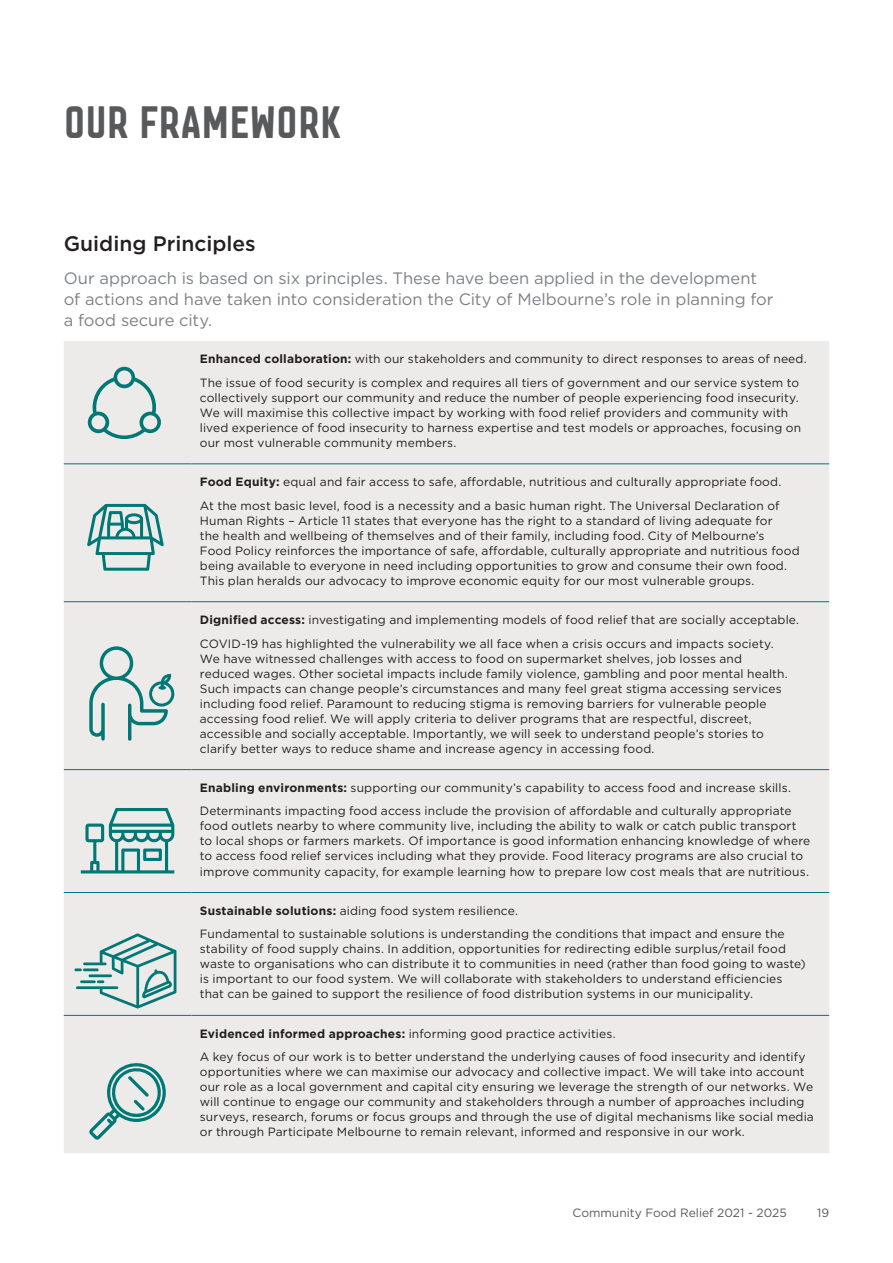
<style>
.page{position:relative;width:893px;height:1263px;background:#fff}
.page>*{position:absolute;margin:0;border:0;box-sizing:border-box;transform-origin:0 0}
.t1{font:48px "Co M";color:#58595b}
.t2{font:500 21px "Gotham";color:#231f20}
.t3{font:16.5px/21px "Gotham";letter-spacing:-.005em;color:#7c8185}
.t4{font:12px/15px "Gotham";letter-spacing:.01em;color:#231f20}
.t5{font:12px "Gotham";color:#58595b}
.s1{font-weight:700}
</style>
<div class="page">
<hr style="left:0;top:935px;width:1px;height:328px;background:#6d6e71">
<div style="left:64px;top:341px;width:765px;height:812px;background:#edebe9"></div>
<hr style="left:64px;top:463px;width:127px;height:1px;background:#007875">
<hr style="left:191px;top:463px;width:638px;height:1px;background:#007875">
<hr style="left:64px;top:601px;width:127px;height:1px;background:#007875">
<hr style="left:191px;top:601px;width:638px;height:1px;background:#007875">
<hr style="left:64px;top:769px;width:127px;height:1px;background:#007875">
<hr style="left:191px;top:769px;width:638px;height:1px;background:#007875">
<hr style="left:64px;top:892px;width:127px;height:1px;background:#007875">
<hr style="left:191px;top:892px;width:638px;height:1px;background:#007875">
<hr style="left:64px;top:1015px;width:127px;height:1px;background:#007875">
<hr style="left:191px;top:1015px;width:638px;height:1px;background:#007875">
<svg style="left:89px;top:1062px;width:77px;height:78px;background:#b4cfcd"></svg>
<svg style="left:87px;top:504px;width:77px;height:67px;background:#9fc5c3"></svg>
<svg style="left:87px;top:366px;width:74px;height:73px;background:#bed4d2"></svg>
<svg style="left:74px;top:933px;width:102px;height:75px;background:#b4cfcd"></svg>
<svg style="left:89px;top:646px;width:86px;height:95px;background:#c2d6d4"></svg>
<svg style="left:81px;top:808px;width:93px;height:65px;background:#9dc4c1"></svg>
<h1 class="t1" style="left:64px;top:88px;width:278px">OUR FRAMEWORK</h1>
<h2 class="t2" style="left:64px;top:229px;width:194px">Guiding Principles</h2>
<h3 class="t3" style="left:64px;top:268px;width:711px">Our approach is based on six principles. These have been applied in the development of actions and have taken into consideration the City of Melbourne’s role in planning for a food secure city.</h3>
<p class="t4" style="left:200px;top:347px;width:608px;line-height:23.5px"><span class="s1">Enhanced collaboration:</span> with our stakeholders and community to direct responses to areas of need.<br>The issue of food security is complex and requires all tiers of government and our service system to</p>
<p class="t4" style="left:200px;top:390px;width:603px">collectively support our community and reduce the number of people experiencing food insecurity.<br>We will maximise this collective impact by working with food relief providers and community with lived experience of food insecurity to harness expertise and test models or approaches, focusing on our most vulnerable community members.</p>
<p class="t4" style="left:200px;top:470px;width:583px;line-height:23.5px"><span class="s1">Food Equity:</span> equal and fair access to safe, affordable, nutritious and culturally appropriate food.<br>At the most basic level, food is a necessity and a basic human right. The Universal Declaration of</p>
<p class="t4" style="left:200px;top:513px;width:601px">Human Rights – Article 11 states that everyone has the right to a standard of living adequate for<br>the health and wellbeing of themselves and of their family, including food. City of Melbourne’s<br>Food Policy reinforces the importance of safe, affordable, culturally appropriate and nutritious food being available to everyone in need including opportunities to grow and consume their own food.<br>This plan heralds our advocacy to improve economic equity for our most vulnerable groups.</p>
<p class="t4" style="left:200px;top:608px;width:601px;line-height:23.5px"><span class="s1">Dignified access:</span> investigating and implementing models of food relief that are socially acceptable.<br>COVID-19 has highlighted the vulnerability we all face when a crisis occurs and impacts society.</p>
<p class="t4" style="left:200px;top:651px;width:589px">We have witnessed challenges with access to food on supermarket shelves, job losses and reduced wages. Other societal impacts include family violence, gambling and poor mental health.<br>Such impacts can change people’s circumstances and many feel great stigma accessing services including food relief. Paramount to reducing stigma is removing barriers for vulnerable people accessing food relief. We will apply criteria to deliver programs that are respectful, discreet, accessible and socially acceptable. Importantly, we will seek to understand people’s stories to clarify better ways to reduce shame and increase agency in accessing food.</p>
<p class="t4" style="left:200px;top:776px;width:593px;line-height:23.5px"><span class="s1">Enabling environments:</span> supporting our community’s capability to access food and increase skills.<br>Determinants impacting food access include the provision of affordable and culturally appropriate</p>
<p class="t4" style="left:200px;top:818px;width:612px">food outlets nearby to where community live, including the ability to walk or catch public transport to local shops or farmers markets. Of importance is good information enhancing knowledge of where to access food relief services including what they provide. Food literacy programs are also crucial to improve community capacity, for example learning how to prepare low cost meals that are nutritious.</p>
<p class="t4" style="left:200px;top:898px;width:586px;line-height:23.5px"><span class="s1">Sustainable solutions:</span> aiding food system resilience.<br>Fundamental to sustainable solutions is understanding the conditions that impact and ensure the</p>
<p class="t4" style="left:200px;top:941px;width:607px">stability of food supply chains. In addition, opportunities for redirecting edible surplus/retail food waste to organisations who can distribute it to communities in need (rather than food going to waste) is important to our food system. We will collaborate with stakeholders to understand efficiencies that can be gained to support the resilience of food distribution systems in our municipality.</p>
<p class="t4" style="left:200px;top:1021px;width:607px;line-height:23.5px"><span class="s1">Evidenced informed approaches:</span> informing good practice activities.<br>A key focus of our work is to better understand the underlying causes of food insecurity and identify</p>
<p class="t4" style="left:200px;top:1064px;width:615px">opportunities where we can maximise our advocacy and collective impact. We will take into account our role as a local government and capital city ensuring we leverage the strength of our networks. We will continue to engage our community and stakeholders through a number of approaches including surveys, research, forums or focus groups and through the use of digital mechanisms like social media or through Participate Melbourne to remain relevant, informed and responsive in our work.</p>
<p class="t5" style="left:573px;top:1205px;width:216px">Community Food Relief 2021 - 2025</p>
<p class="t5" style="left:817px;top:1205px;width:14px">19</p>
</div>
